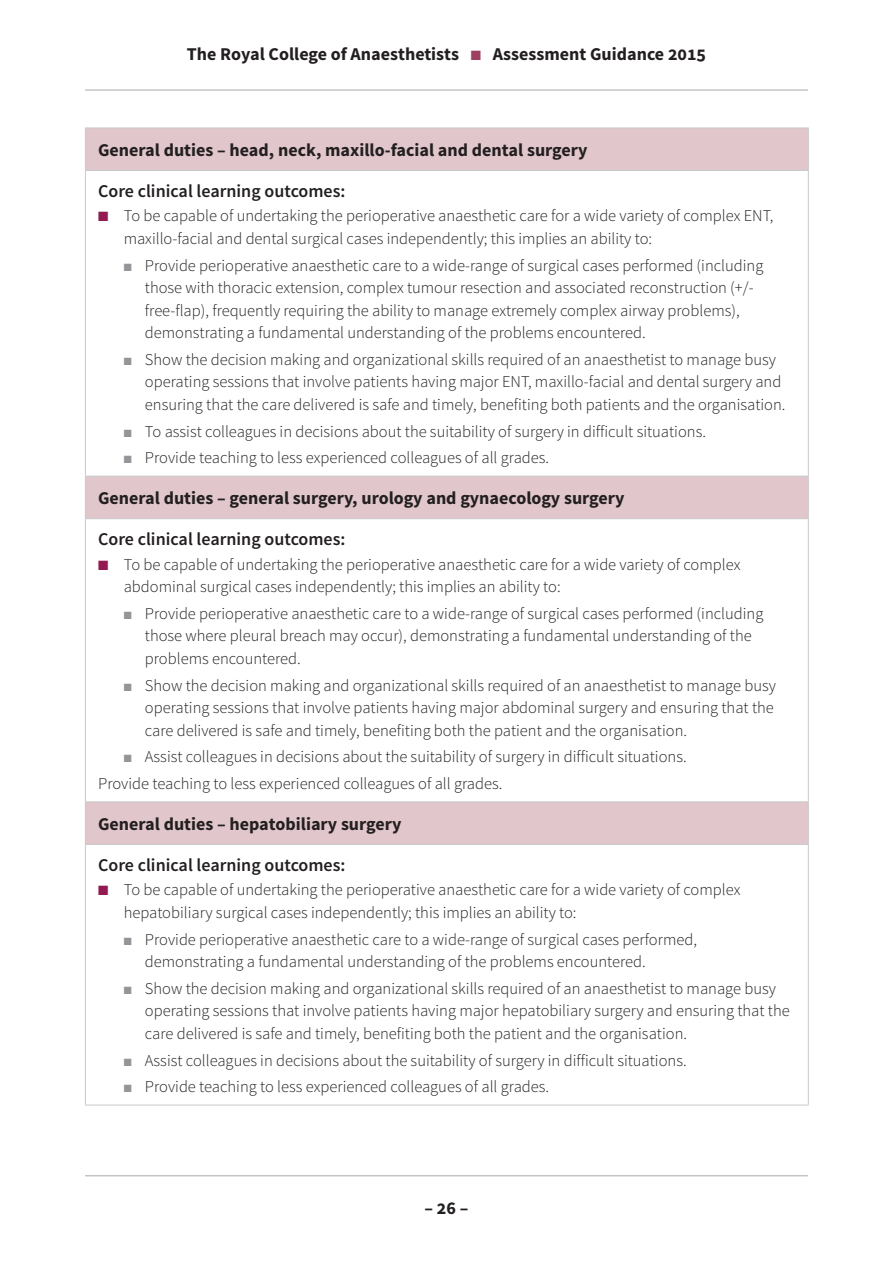
<style>
.page{position:relative;width:893px;height:1263px;background:#fff}
.page>*{position:absolute;margin:0;border:0;box-sizing:border-box;transform-origin:0 0}
.t1{font:700 18px "Source Sans Pro";color:#231f20}
.t2{font:600 18px "Source Sans Pro";color:#231f20}
.t3{font:300 16.5px/22.5px "Source Sans Pro";color:#231f20}
.s1{color:#9d4062}
.s2{color:#921a51}
.s3{color:#939598}
</style>
<div class="page">
<hr style="left:85px;top:1175px;width:723px;height:1px;background:#a8a9ad">
<hr style="left:85px;top:90px;width:723px;height:1px;background:#a8a9ad">
<svg style="left:86px;top:129px;width:722px;height:715px"></svg>
<hr style="left:85px;top:171px;width:1px;height:305px;background:#c7c8ca">
<hr style="left:808px;top:171px;width:1px;height:305px;background:#c7c8ca">
<hr style="left:85px;top:519px;width:1px;height:282px;background:#c7c8ca">
<hr style="left:808px;top:519px;width:1px;height:282px;background:#c7c8ca">
<hr style="left:85px;top:845px;width:1px;height:260px;background:#c7c8ca">
<hr style="left:808px;top:845px;width:1px;height:260px;background:#c7c8ca">
<hr style="left:85px;top:128px;width:724px;height:1px;background:#c7c8ca">
<hr style="left:85px;top:128px;width:1px;height:42px;background:#c7c8ca">
<hr style="left:808px;top:128px;width:1px;height:42px;background:#c7c8ca">
<hr style="left:85px;top:170px;width:724px;height:1px;background:#c7c8ca">
<hr style="left:85px;top:476px;width:724px;height:1px;background:#c7c8ca">
<hr style="left:85px;top:476px;width:1px;height:42px;background:#c7c8ca">
<hr style="left:808px;top:476px;width:1px;height:42px;background:#c7c8ca">
<hr style="left:85px;top:518px;width:724px;height:1px;background:#c7c8ca">
<hr style="left:85px;top:801px;width:724px;height:1px;background:#c7c8ca">
<hr style="left:85px;top:802px;width:1px;height:42px;background:#c7c8ca">
<hr style="left:808px;top:802px;width:1px;height:42px;background:#c7c8ca">
<hr style="left:85px;top:844px;width:724px;height:1px;background:#c7c8ca">
<hr style="left:85px;top:1105px;width:724px;height:1px;background:#c7c8ca">
<p class="t1" style="left:187px;top:42px;width:521px">The Royal College of Anaesthetists <span class="s1">■</span> Assessment Guidance 2015</p>
<p class="t1" style="left:98px;top:138px;width:491px">General duties – head, neck, maxillo-facial and dental surgery</p>
<p class="t2" style="left:98px;top:179px;width:249px">Core clinical learning outcomes:</p>
<p class="t3" style="left:124px;top:205px;width:651px;text-indent:-26px"><span class="s2">■</span> To be capable of undertaking the perioperative anaesthetic care for a wide variety of complex ENT, maxillo-facial and dental surgical cases independently; this implies an ability to:</p>
<p class="t3" style="left:145px;top:254px;width:620px;text-indent:-21px"><span class="s3">■</span> Provide perioperative anaesthetic care to a wide-range of surgical cases performed (including those with thoracic extension, complex tumour resection and associated reconstruction (+/- free-flap), frequently requiring the ability to manage extremely complex airway problems), demonstrating a fundamental understanding of the problems encountered.</p>
<p class="t3" style="left:145px;top:348px;width:642px;text-indent:-21px"><span class="s3">■</span> Show the decision making and organizational skills required of an anaesthetist to manage busy operating sessions that involve patients having major ENT, maxillo-facial and dental surgery and ensuring that the care delivered is safe and timely, benefiting both patients and the organisation.</p>
<p class="t3" style="left:124px;top:420px;width:584px"><span class="s3">■</span> To assist colleagues in decisions about the suitability of surgery in difficult situations.</p>
<p class="t3" style="left:124px;top:447px;width:427px"><span class="s3">■</span> Provide teaching to less experienced colleagues of all grades.</p>
<p class="t1" style="left:98px;top:487px;width:528px">General duties – general surgery, urology and gynaecology surgery</p>
<p class="t2" style="left:98px;top:528px;width:249px">Core clinical learning outcomes:</p>
<p class="t3" style="left:124px;top:553px;width:618px;text-indent:-26px"><span class="s2">■</span> To be capable of undertaking the perioperative anaesthetic care for a wide variety of complex abdominal surgical cases independently; this implies an ability to:</p>
<p class="t3" style="left:145px;top:602px;width:620px;text-indent:-21px"><span class="s3">■</span> Provide perioperative anaesthetic care to a wide-range of surgical cases performed (including those where pleural breach may occur), demonstrating a fundamental understanding of the problems encountered.</p>
<p class="t3" style="left:145px;top:674px;width:632px;text-indent:-21px"><span class="s3">■</span> Show the decision making and organizational skills required of an anaesthetist to manage busy operating sessions that involve patients having major abdominal surgery and ensuring that the care delivered is safe and timely, benefiting both the patient and the organisation.</p>
<p class="t3" style="left:98px;top:744px;width:590px;line-height:26.7px;text-indent:26px"><span class="s3">■</span> Assist colleagues in decisions about the suitability of surgery in difficult situations.<br>Provide teaching to less experienced colleagues of all grades.</p>
<p class="t1" style="left:98px;top:812px;width:305px">General duties – hepatobiliary surgery</p>
<p class="t2" style="left:98px;top:853px;width:249px">Core clinical learning outcomes:</p>
<p class="t3" style="left:124px;top:879px;width:618px;text-indent:-26px"><span class="s2">■</span> To be capable of undertaking the perioperative anaesthetic care for a wide variety of complex hepatobiliary surgical cases independently; this implies an ability to:</p>
<p class="t3" style="left:145px;top:928px;width:553px;text-indent:-21px"><span class="s3">■</span> Provide perioperative anaesthetic care to a wide-range of surgical cases performed, demonstrating a fundamental understanding of the problems encountered.</p>
<p class="t3" style="left:145px;top:977px;width:646px;text-indent:-21px"><span class="s3">■</span> Show the decision making and organizational skills required of an anaesthetist to manage busy operating sessions that involve patients having major hepatobiliary surgery and ensuring that the care delivered is safe and timely, benefiting both the patient and the organisation.</p>
<p class="t3" style="left:124px;top:1049px;width:564px"><span class="s3">■</span> Assist colleagues in decisions about the suitability of surgery in difficult situations.</p>
<p class="t3" style="left:124px;top:1076px;width:427px"><span class="s3">■</span> Provide teaching to less experienced colleagues of all grades.</p>
<p class="t1" style="left:425px;top:1197px;width:45px">– 26 –</p>
</div>
